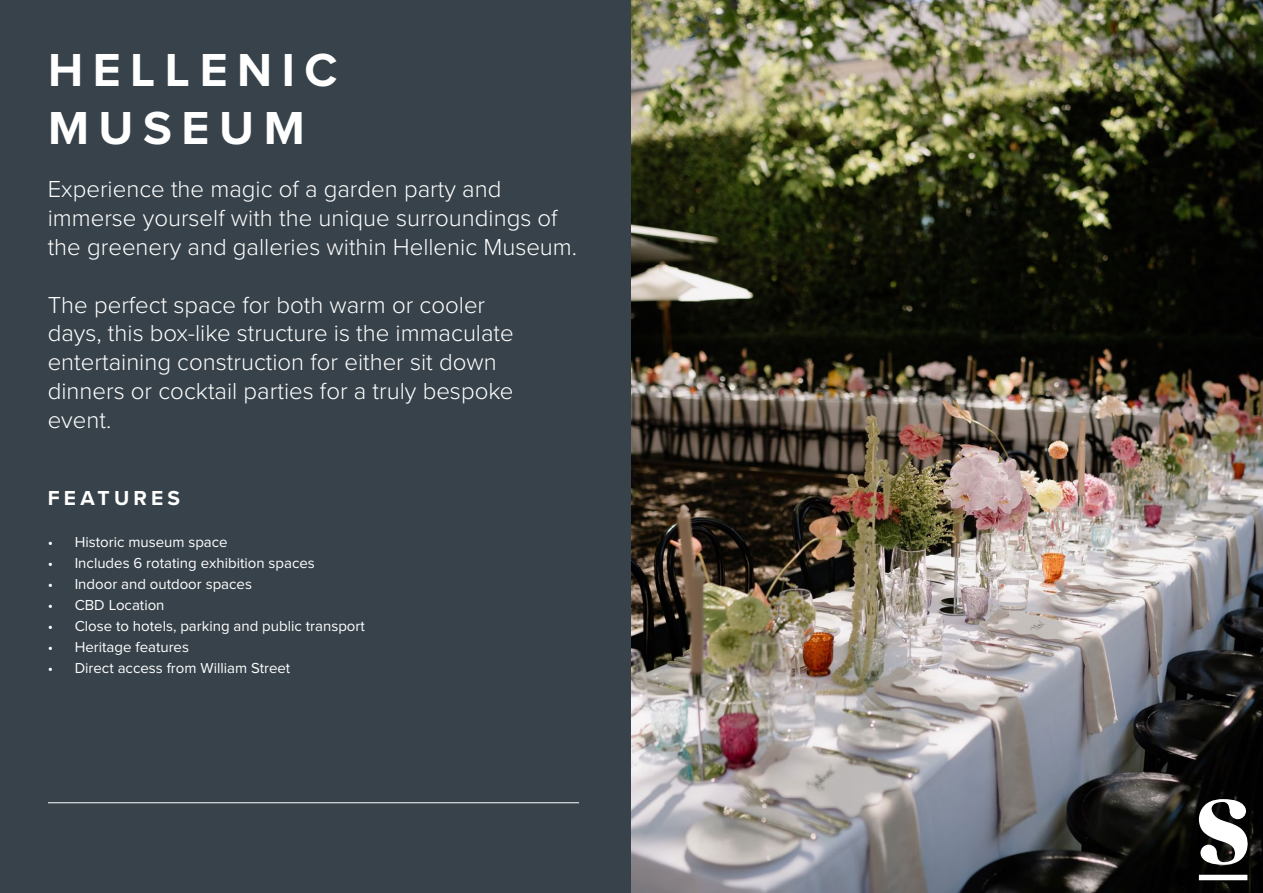
<style>
.page{position:relative;width:1263px;height:893px;background:#fff}
.page>*{position:absolute;margin:0;border:0;box-sizing:border-box;transform-origin:0 0}
.t1{font:700 48px/57.6px "Proxima Nova";letter-spacing:.2em;color:#fff}
.t2{font:300 24px/28.8px "Proxima Nova";color:#fff}
.t3{font:700 21px "Proxima Nova";letter-spacing:.2em;color:#fff}
.t4{font:15px "Proxima Nova";color:#fff}
</style>
<div class="page">
<div style="left:0;top:0;width:631px;height:893px;background:#37424a"></div>
<hr style="left:48px;top:802px;width:531px;height:1px;background:#fff">
<img style="left:631px;top:0;width:632px;height:893px">
<svg style="left:1199px;top:799px;width:49px;height:81px"></svg>
<h1 class="t1" style="left:48px;top:40px;width:291px">HELLENIC<br>MUSEUM</h1>
<p class="t2" style="left:48px;top:174px;width:531px">Experience the magic of a garden party and immerse yourself with the unique surroundings of the greenery and galleries within Hellenic Museum.</p>
<p class="t2" style="left:48px;top:289px;width:468px">The perfect space for both warm or cooler days, this box-like structure is the immaculate entertaining construction for either sit down dinners or cocktail parties for a truly bespoke event.</p>
<p class="t3" style="left:48px;top:482px;width:134px">FEATURES</p>
<p class="t4" style="left:48px;top:534px;width:182px">• Historic museum space</p>
<p class="t4" style="left:48px;top:555px;width:269px">• Includes 6 rotating exhibition spaces</p>
<p class="t4" style="left:48px;top:576px;width:206px">• Indoor and outdoor spaces</p>
<p class="t4" style="left:48px;top:597px;width:118px">• CBD Location</p>
<p class="t4" style="left:48px;top:618px;width:319px">• Close to hotels, parking and public transport</p>
<p class="t4" style="left:48px;top:639px;width:143px">• Heritage features</p>
<p class="t4" style="left:48px;top:660px;width:244px">• Direct access from William Street</p>
</div>
